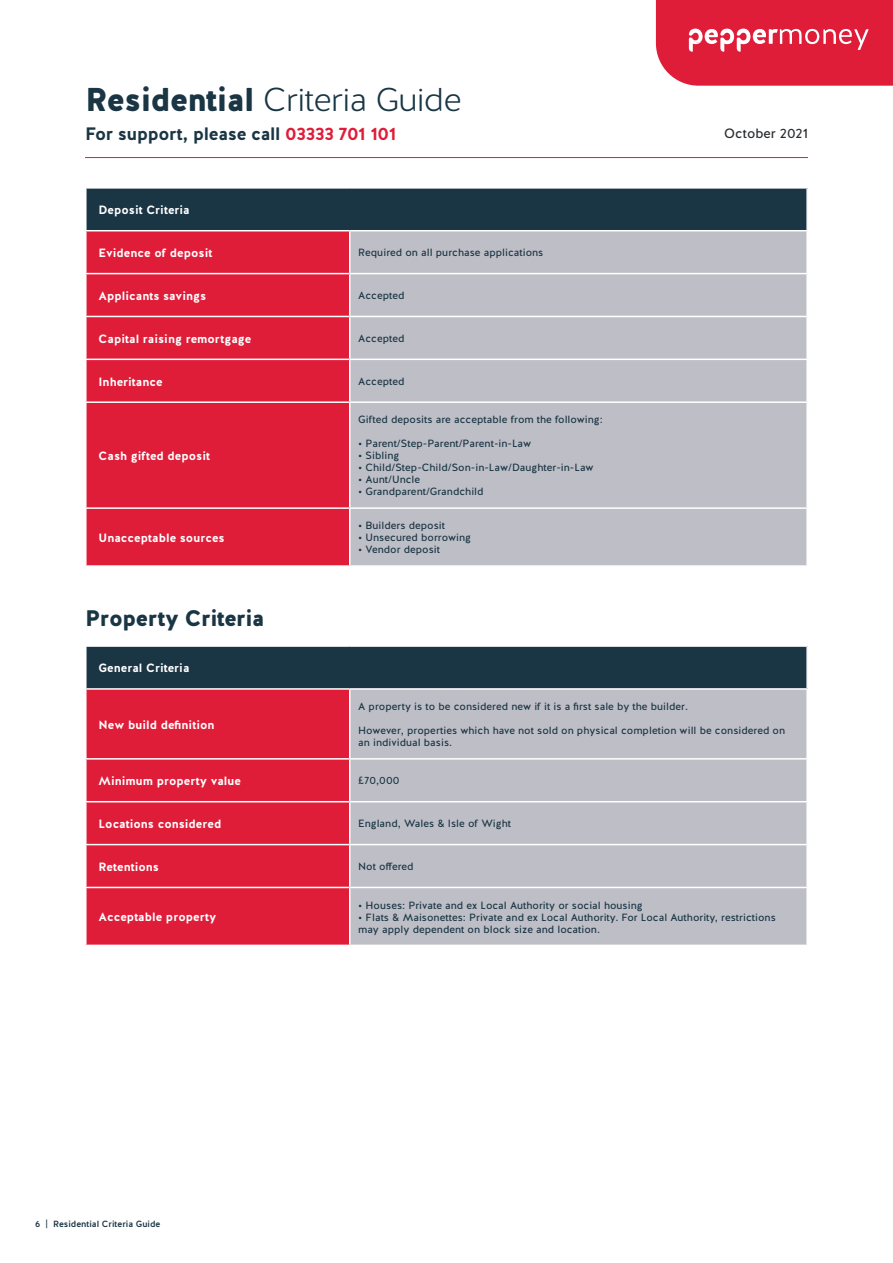
<style>
.page{position:relative;width:893px;height:1263px;background:#fff}
.page>*{position:absolute;margin:0;border:0;box-sizing:border-box;transform-origin:0 0}
.t1{font:300 33px "Halis R";letter-spacing:-.02em;color:#1a3544}
.t2{font:900 22.5px "Halis R";letter-spacing:-.02em;color:#1a3544}
.t3{font:700 18px "Halis R";letter-spacing:-.02em;color:#1a3544}
.t4{font:13.5px "Halis R";color:#292c2f}
.Left_Collum_Text{font:700 12px "Halis R";color:#fff}
.Table_Header_Text{font:700 12px "Halis R";color:#fff}
.Right_Collum_Text{font:10.5px/12px "Halis R";color:#1a3544}
.t5{font:500 9px "Halis R";color:#1a3544}
.s1{font-weight:900}
.s2{color:#df1d39}
</style>
<div class="page">
<svg style="left:656px;top:0;width:237px;height:86px;background:#e1304a"></svg>
<hr style="left:85px;top:157px;width:723px;height:1px;background:#df1d39">
<div style="left:86px;top:188px;width:721px;height:43px;background:#1a3544"></div>
<div style="left:87px;top:231px;width:262px;height:334px;background:#df1d39"></div>
<div style="left:350px;top:231px;width:456px;height:334px;background:#bebec6"></div>
<hr style="left:85px;top:187px;width:265px;height:2px;background:#fff">
<hr style="left:85px;top:189px;width:2px;height:41px;background:#fff">
<hr style="left:350px;top:187px;width:458px;height:2px;background:#fff">
<hr style="left:806px;top:189px;width:2px;height:41px;background:#fff">
<hr style="left:85px;top:230px;width:265px;height:1px;background:#fff">
<hr style="left:350px;top:230px;width:458px;height:1px;background:#fff">
<hr style="left:85px;top:273px;width:265px;height:1px;background:#fff">
<hr style="left:350px;top:273px;width:458px;height:1px;background:#fff">
<hr style="left:85px;top:316px;width:265px;height:1px;background:#fff">
<hr style="left:350px;top:316px;width:458px;height:1px;background:#fff">
<hr style="left:85px;top:359px;width:265px;height:1px;background:#fff">
<hr style="left:350px;top:359px;width:458px;height:1px;background:#fff">
<hr style="left:85px;top:401px;width:265px;height:2px;background:#fff">
<hr style="left:350px;top:401px;width:458px;height:2px;background:#fff">
<hr style="left:85px;top:507px;width:265px;height:2px;background:#fff">
<hr style="left:350px;top:507px;width:458px;height:2px;background:#fff">
<div style="left:86px;top:646px;width:721px;height:43px;background:#1a3544"></div>
<div style="left:87px;top:690px;width:262px;height:255px;background:#df1d39"></div>
<div style="left:350px;top:690px;width:456px;height:255px;background:#bebec6"></div>
<hr style="left:85px;top:645px;width:265px;height:2px;background:#fff">
<hr style="left:85px;top:647px;width:2px;height:41px;background:#fff">
<hr style="left:350px;top:645px;width:458px;height:2px;background:#fff">
<hr style="left:806px;top:647px;width:2px;height:41px;background:#fff">
<hr style="left:85px;top:688px;width:265px;height:2px;background:#fff">
<hr style="left:350px;top:688px;width:458px;height:2px;background:#fff">
<hr style="left:85px;top:758px;width:265px;height:2px;background:#fff">
<hr style="left:350px;top:758px;width:458px;height:2px;background:#fff">
<hr style="left:85px;top:801px;width:265px;height:1px;background:#fff">
<hr style="left:350px;top:801px;width:458px;height:1px;background:#fff">
<hr style="left:85px;top:844px;width:265px;height:1px;background:#fff">
<hr style="left:350px;top:844px;width:458px;height:1px;background:#fff">
<hr style="left:85px;top:887px;width:265px;height:1px;background:#fff">
<hr style="left:350px;top:887px;width:458px;height:1px;background:#fff">
<h1 class="t1" style="left:85px;top:79px;width:378px"><span class="s1">Residential</span> Criteria Guide</h1>
<h3 class="t3" style="left:85px;top:122px;width:313px">For support, please call <span class="s2">03333 701 101</span></h3>
<p class="t4" style="left:724px;top:124px;width:85px">October 2021</p>
<p class="Table_Header_Text" style="left:99px;top:202px;width:93px">Deposit Criteria</p>
<p class="Left_Collum_Text" style="left:99px;top:245px;width:115px">Evidence of deposit</p>
<p class="Right_Collum_Text" style="left:358px;top:247px;width:187px">Required on all purchase applications</p>
<p class="Left_Collum_Text" style="left:99px;top:288px;width:109px">Applicants savings</p>
<p class="Right_Collum_Text" style="left:358px;top:290px;width:48px">Accepted</p>
<p class="Left_Collum_Text" style="left:99px;top:331px;width:154px">Capital raising remortgage</p>
<p class="Right_Collum_Text" style="left:358px;top:333px;width:48px">Accepted</p>
<p class="Left_Collum_Text" style="left:99px;top:374px;width:66px">Inheritance</p>
<p class="Right_Collum_Text" style="left:358px;top:375px;width:48px">Accepted</p>
<p class="Left_Collum_Text" style="left:99px;top:448px;width:113px">Cash gifted deposit</p>
<p class="Left_Collum_Text" style="left:99px;top:530px;width:128px">Unacceptable sources</p>
<h2 class="t2" style="left:85px;top:604px;width:181px">Property Criteria</h2>
<p class="Table_Header_Text" style="left:99px;top:660px;width:93px">General Criteria</p>
<p class="Left_Collum_Text" style="left:99px;top:717px;width:117px">New build definition</p>
<p class="Right_Collum_Text" style="left:358px;top:414px;width:246px">Gifted deposits are acceptable from the following:</p>
<p class="Right_Collum_Text" style="left:358px;top:438px;width:174px">• Parent/Step-Parent/Parent-in-Law</p>
<p class="Right_Collum_Text" style="left:358px;top:450px;width:43px">• Sibling</p>
<p class="Right_Collum_Text" style="left:358px;top:462px;width:237px">• Child/Step-Child/Son-in-Law/Daughter-in-Law</p>
<p class="Right_Collum_Text" style="left:358px;top:474px;width:63px">• Aunt/Uncle</p>
<p class="Right_Collum_Text" style="left:358px;top:486px;width:127px">• Grandparent/Grandchild</p>
<p class="Right_Collum_Text" style="left:358px;top:520px;width:88px">• Builders deposit</p>
<p class="Right_Collum_Text" style="left:358px;top:532px;width:114px">• Unsecured borrowing</p>
<p class="Right_Collum_Text" style="left:358px;top:544px;width:83px">• Vendor deposit</p>
<p class="Right_Collum_Text" style="left:358px;top:701px;width:331px">A property is to be considered new if it is a first sale by the builder.</p>
<p class="Right_Collum_Text" style="left:358px;top:725px;width:428px">However, properties which have not sold on physical completion will be considered on an individual basis.</p>
<p class="Left_Collum_Text" style="left:99px;top:773px;width:144px">Minimum property value</p>
<p class="Right_Collum_Text" style="left:358px;top:775px;width:43px">£70,000</p>
<p class="Left_Collum_Text" style="left:99px;top:816px;width:124px">Locations considered</p>
<p class="Right_Collum_Text" style="left:358px;top:818px;width:154px">England, Wales &amp; Isle of Wight</p>
<p class="Left_Collum_Text" style="left:99px;top:859px;width:62px">Retentions</p>
<p class="Right_Collum_Text" style="left:358px;top:861px;width:57px">Not offered</p>
<p class="Left_Collum_Text" style="left:99px;top:909px;width:119px">Acceptable property</p>
<p class="t5" style="left:35px;top:1218px;width:127px">6 | Residential Criteria Guide</p>
<p class="Right_Collum_Text" style="left:358px;top:899px;width:286px">• Houses: Private and ex Local Authority or social housing</p>
<p class="Right_Collum_Text" style="left:358px;top:911px;width:419px">• Flats &amp; Maisonettes: Private and ex Local Authority. For Local Authority, restrictions may apply dependent on block size and location.</p>
</div>
